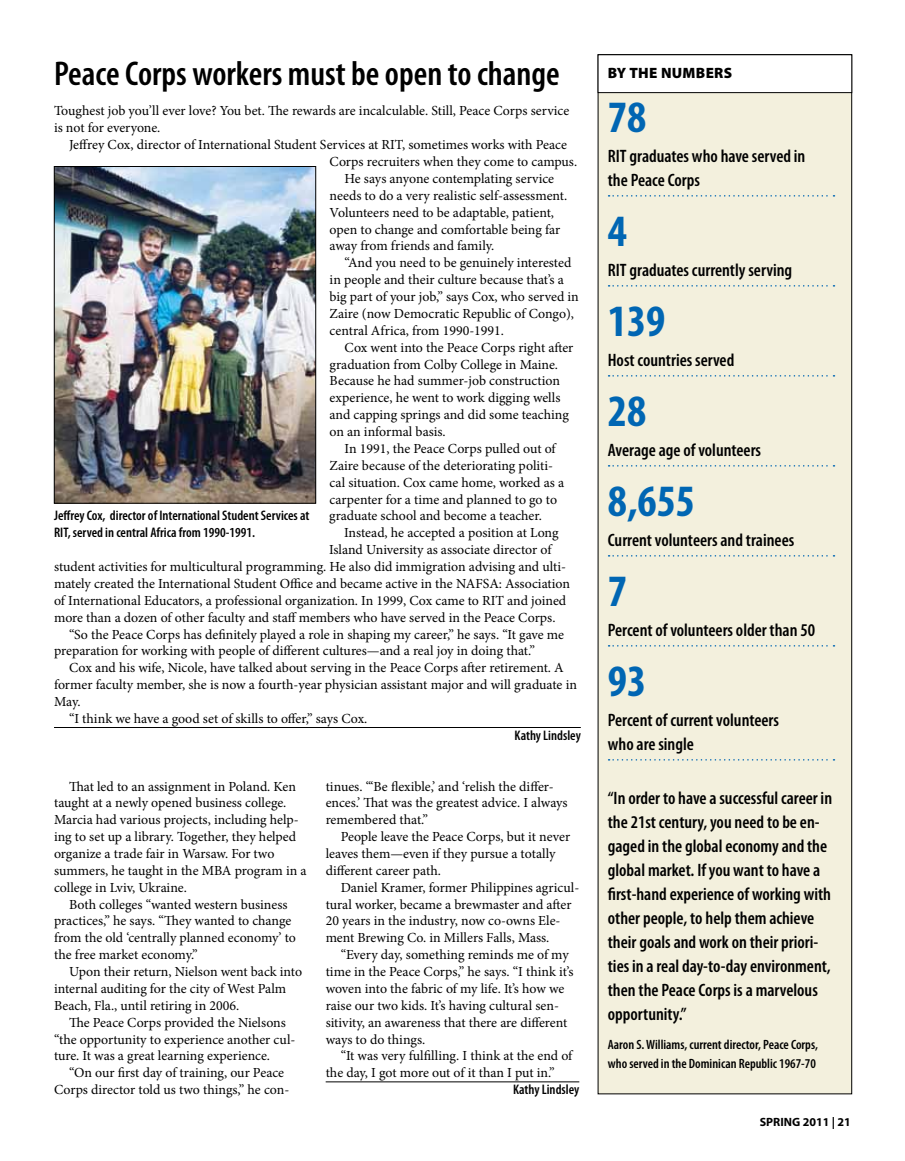
<style>
.page{position:relative;width:905px;height:1161px;background:#fff}
.page>*{position:absolute;margin:0;border:0;box-sizing:border-box;transform-origin:0 0}
.t1{font:700 condensed 45px "Myriad Pro";color:#0066b3}
.t2{font:600 condensed 34.5px "Myriad Pro";color:#000}
.t3{font:600 condensed 18px/24px "Myriad Pro";color:#000}
.t4{font:900 15px "Myriad Pro";letter-spacing:.02em;color:#000}
.t5{font:13.8px/16.8px "Minion Pro";color:#000}
.t6{font:600 condensed 13.8px/16.8px "Myriad Pro";color:#000}
.t7{font:600 condensed 13.5px/19.5px "Myriad Pro";color:#000}
.t8{font:700 12px "Myriad Pro";color:#000}
</style>
<div class="page">
<div style="left:598px;top:55px;width:253px;height:1039px;background:#f3f0dd"></div>
<hr style="left:54px;top:727px;width:526px;height:1px;background:#000">
<img style="left:56px;top:168px;width:258px;height:334px">
<div style="left:54px;top:166px;width:262px;height:338px;border:1px solid #000"></div>
<hr style="left:326px;top:1082px;width:253px;height:1px;background:#000">
<div style="left:598px;top:55px;width:253px;height:38px;background:#fff"></div>
<div style="left:597px;top:54px;width:255px;height:39px;border:1px solid #000"></div>
<svg style="left:608px;top:195px;width:226px;height:2px"></svg>
<svg style="left:608px;top:285px;width:226px;height:2px"></svg>
<svg style="left:608px;top:375px;width:226px;height:2px"></svg>
<svg style="left:608px;top:465px;width:226px;height:2px"></svg>
<svg style="left:608px;top:555px;width:226px;height:2px"></svg>
<svg style="left:608px;top:645px;width:226px;height:2px"></svg>
<svg style="left:608px;top:759px;width:226px;height:2px"></svg>
<h2 class="t2" style="left:54px;top:52px;width:507px">Peace Corps workers must be open to change</h2>
<p class="t5" style="left:54px;top:103px;width:517px">Toughest job you’ll ever love? You bet. The rewards are incalculable. Still, Peace Corps service is not for everyone.</p>
<p class="t5" style="left:69px;top:137px;width:499px">Jeffrey Cox, director of International Student Services at RIT, sometimes works with Peace</p>
<p class="t5" style="left:329px;top:153px;width:249px">Corps recruiters when they come to campus.</p>
<p class="t5" style="left:344px;top:170px;width:211px">He says anyone contemplating service</p>
<p class="t5" style="left:329px;top:187px;width:239px">needs to do a very realistic self-assessment.</p>
<p class="t5" style="left:329px;top:204px;width:226px">Volunteers need to be adaptable, patient,</p>
<p class="t5" style="left:329px;top:221px;width:232px">open to change and comfortable being far</p>
<p class="t5" style="left:329px;top:238px;width:166px">away from friends and family.</p>
<p class="t5" style="left:344px;top:255px;width:228px">“And you need to be genuinely interested</p>
<p class="t5" style="left:329px;top:271px;width:236px">in people and their culture because that’s a</p>
<p class="t5" style="left:329px;top:288px;width:251px">big part of your job,” says Cox, who served in</p>
<p class="t5" style="left:329px;top:305px;width:246px">Zaire (now Democratic Republic of Congo),</p>
<p class="t5" style="left:329px;top:322px;width:176px">central Africa, from 1990-1991.</p>
<p class="t5" style="left:344px;top:339px;width:230px">Cox went into the Peace Corps right after</p>
<p class="t5" style="left:329px;top:356px;width:230px">graduation from Colby College in Maine.</p>
<p class="t5" style="left:329px;top:373px;width:232px">Because he had summer-job construction</p>
<p class="t5" style="left:329px;top:390px;width:232px">experience, he went to work digging wells</p>
<p class="t5" style="left:329px;top:406px;width:241px">and capping springs and did some teaching</p>
<p class="t5" style="left:329px;top:423px;width:118px">on an informal basis.</p>
<p class="t5" style="left:344px;top:440px;width:213px">In 1991, the Peace Corps pulled out of</p>
<p class="t5" style="left:329px;top:457px;width:225px">Zaire because of the deteriorating politi-</p>
<p class="t5" style="left:329px;top:474px;width:236px">cal situation. Cox came home, worked as a</p>
<p class="t5" style="left:329px;top:491px;width:229px">carpenter for a time and planned to go to</p>
<p class="t5" style="left:329px;top:508px;width:214px">graduate school and become a teacher.</p>
<p class="t5" style="left:344px;top:525px;width:216px">Instead, he accepted a position at Long</p>
<p class="t5" style="left:329px;top:541px;width:224px">Island University as associate director of</p>
<p class="t5" style="left:54px;top:558px;width:513px">student activities for multicultural programming. He also did immigration advising and ulti-</p>
<p class="t5" style="left:54px;top:575px;width:517px">mately created the International Student Office and became active in the NAFSA: Association</p>
<p class="t5" style="left:54px;top:592px;width:514px">of International Educators, a professional organization. In 1999, Cox came to RIT and joined</p>
<p class="t5" style="left:54px;top:609px;width:503px">more than a dozen of other faculty and staff members who have served in the Peace Corps.</p>
<p class="t5" style="left:69px;top:626px;width:496px">“So the Peace Corps has definitely played a role in shaping my career,” he says. “It gave me</p>
<p class="t5" style="left:54px;top:643px;width:482px">preparation for working with people of different cultures—and a real joy in doing that.”</p>
<p class="t5" style="left:69px;top:660px;width:496px">Cox and his wife, Nicole, have talked about serving in the Peace Corps after retirement. A</p>
<p class="t5" style="left:54px;top:676px;width:524px">former faculty member, she is now a fourth-year physician assistant major and will graduate in</p>
<p class="t5" style="left:54px;top:693px;width:28px">May.</p>
<p class="t5" style="left:69px;top:710px;width:300px">“I think we have a good set of skills to offer,” says Cox.</p>
<p class="t6" style="left:514px;top:727px;width:68px">Kathy Lindsley</p>
<p class="t5" style="left:54px;top:778px;width:254px;text-indent:15px">That led to an assignment in Poland. Ken taught at a newly opened business college.<br>Marcia had various projects, including help&shy;ing to set up a library. Together, they helped organize a trade fair in Warsaw. For two summers, he taught in the MBA program in a college in Lviv, Ukraine.</p>
<p class="t5" style="left:54px;top:896px;width:243px;text-indent:15px">Both colleges “wanted western business practices,” he says. “They wanted to change from the old ‘centrally planned economy’ to the free market economy.”</p>
<p class="t5" style="left:54px;top:963px;width:249px;text-indent:15px">Upon their return, Nielson went back into internal auditing for the city of West Palm<br>Beach, Fla., until retiring in 2006.</p>
<p class="t5" style="left:54px;top:1014px;width:243px;text-indent:15px">The Peace Corps provided the Nielsons “the opportunity to experience another cul&shy;ture. It was a great learning experience.</p>
<p class="t5" style="left:54px;top:1065px;width:237px;text-indent:15px">“On our first day of training, our Peace<br>Corps director told us two things,” he con-</p>
<p class="t6" style="left:54px;top:507px;width:257px">Jeffrey Cox, director of International Student Services at<br>RIT, served in central Africa from 1990-1991.</p>
<p class="t5" style="left:326px;top:778px;width:243px">tinues. “‘Be flexible,’ and ‘relish the differ&shy;ences.’ That was the greatest advice. I always remembered that.”</p>
<p class="t5" style="left:326px;top:828px;width:246px;text-indent:15px">People leave the Peace Corps, but it never leaves them—even if they pursue a totally different career path.</p>
<p class="t5" style="left:326px;top:879px;width:255px;text-indent:15px">Daniel Kramer, former Philippines agricul&shy;tural worker, became a brewmaster and after 20 years in the industry, now co-owns Ele&shy;ment Brewing Co. in Millers Falls, Mass.</p>
<p class="t5" style="left:326px;top:946px;width:249px;text-indent:15px">“Every day, something reminds me of my time in the Peace Corps,” he says. “I think it’s woven into the fabric of my life. It’s how we raise our two kids. It’s having cultural sen&shy;sitivity, an awareness that there are different ways to do things.</p>
<p class="t5" style="left:326px;top:1048px;width:248px;text-indent:15px">“It was very fulfilling. I think at the end of the day, I got more out of it than I put in.”</p>
<p class="t6" style="left:513px;top:1081px;width:68px">Kathy Lindsley</p>
<p class="t4" style="left:608px;top:63px;width:126px">BY THE NUMBERS</p>
<h1 class="t1" style="left:608px;top:89px;width:40px">78</h1>
<h3 class="t3" style="left:608px;top:144px;width:199px">RIT graduates who have served in the Peace Corps</h3>
<h1 class="t1" style="left:608px;top:203px;width:21px">4</h1>
<h3 class="t3" style="left:608px;top:258px;width:186px">RIT graduates currently serving</h3>
<h1 class="t1" style="left:608px;top:293px;width:59px">139</h1>
<h3 class="t3" style="left:608px;top:348px;width:128px">Host countries served</h3>
<h1 class="t1" style="left:608px;top:383px;width:40px">28</h1>
<h3 class="t3" style="left:608px;top:438px;width:155px">Average age of volunteers</h3>
<h1 class="t1" style="left:608px;top:473px;width:89px">8,655</h1>
<h3 class="t3" style="left:608px;top:528px;width:188px">Current volunteers and trainees</h3>
<h1 class="t1" style="left:608px;top:563px;width:21px">7</h1>
<h3 class="t3" style="left:608px;top:618px;width:209px">Percent of volunteers older than 50</h3>
<h1 class="t1" style="left:608px;top:653px;width:40px">93</h1>
<h3 class="t3" style="left:608px;top:708px;width:173px">Percent of current volunteers who are single</h3>
<p class="t3" style="left:608px;top:786px;width:226px">“In order to have a successful career in the 21st century, you need to be en&shy;gaged in the global economy and the global market. If you want to have a first-hand experience of working with other people, to help them achieve their goals and work on their priori&shy;ties in a real day-to-day environment, then the Peace Corps is a marvelous opportunity.”</p>
<p class="t7" style="left:608px;top:1034px;width:212px">Aaron S. Williams, current director, Peace Corps, who served in the Dominican Republic 1967-70</p>
<p class="t8" style="left:759px;top:1114px;width:93px">SPRING 2011 | 21</p>
</div>
